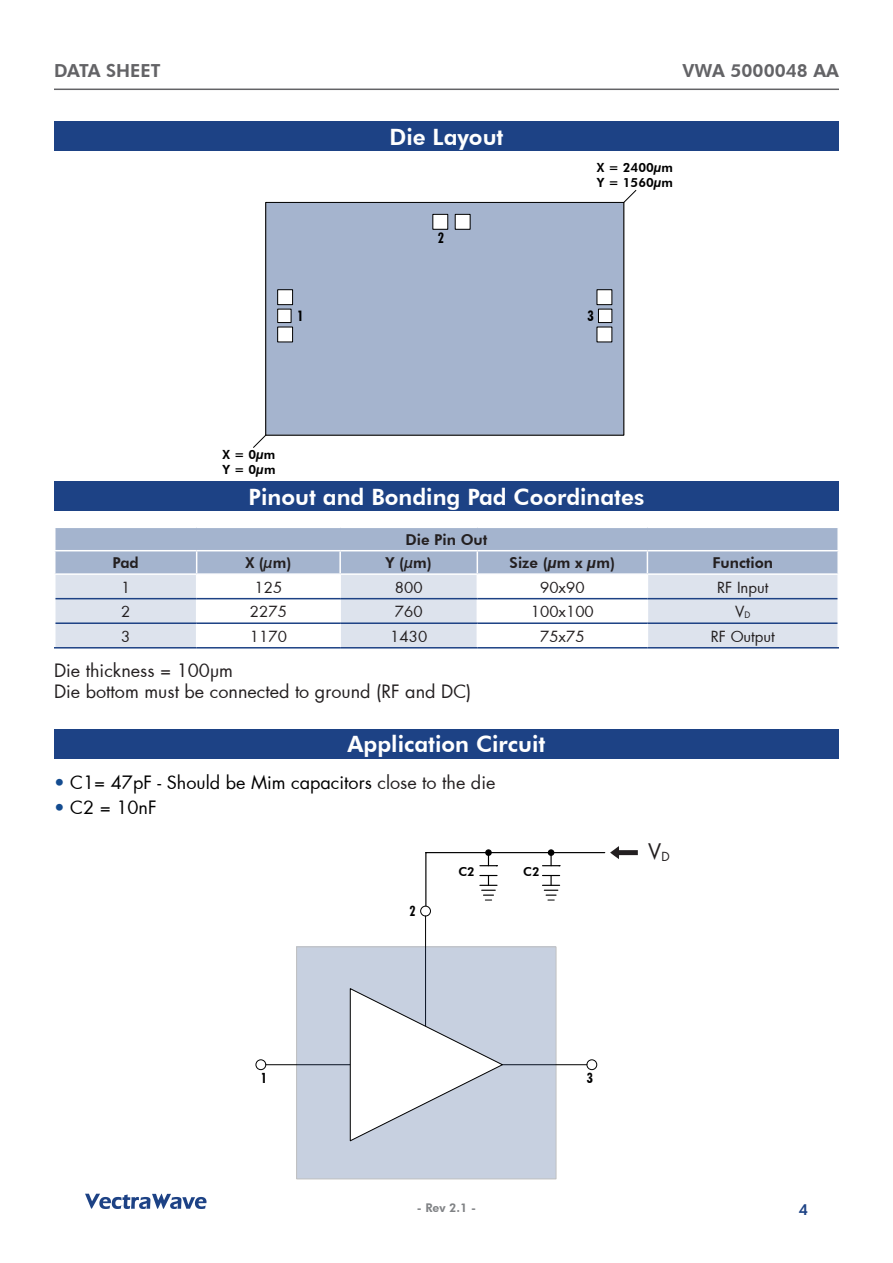
<style>
.page{position:relative;width:893px;height:1263px;background:#fff}
.page>*{position:absolute;margin:0;border:0;box-sizing:border-box;transform-origin:0 0}
.t1{font:800 22.5px "Futura BT";color:#fff}
.t2{font:21px "Futura";color:#231f20}
.t3{font:18px "Futura";color:#231f20}
.t4{font:18px "Futura";color:#000}
.t5{font:800 18px "Futura BT";color:#636366}
.t6{font:15px "Futura";color:#231f20}
.t7{font:800 15px "Futura BT";color:#231f20}
.t8{font:800 15px "Futura BT";color:#1d4285}
.t9{font:700 condensed 14.4px "Futura BT";color:#000}
.t10{font:700 condensed 14.1px "Futura BT";color:#000}
.t11{font:800 12.6px/15.1px "Futura BT";color:#000}
.t12{font:800 12.3px "Futura BT";color:#000}
.t13{font:800 12px "Futura BT";color:#808285}
.s1{font-weight:500}
.s2{font-size:8.7px}
.s3{color:#144c90}
.s4{color:#231f20}
</style>
<div class="page">
<hr style="left:54px;top:89px;width:785px;height:1px;background:#636366">
<svg style="left:85px;top:1194px;width:122px;height:15px"></svg>
<div style="left:54px;top:122px;width:785px;height:29px;background:#1d4285"></div>
<div style="left:54px;top:482px;width:785px;height:29px;background:#1d4285"></div>
<svg style="left:55px;top:527px;width:783px;height:120px"></svg>
<hr style="left:837px;top:599px;width:2px;height:24px;background:#fff">
<hr style="left:56px;top:598px;width:141px;height:1px;background:#1d4285">
<hr style="left:197px;top:598px;width:143px;height:1px;background:#1d4285">
<hr style="left:340px;top:598px;width:137px;height:1px;background:#1d4285">
<hr style="left:477px;top:598px;width:170px;height:1px;background:#1d4285">
<hr style="left:647px;top:598px;width:190px;height:1px;background:#1d4285">
<hr style="left:56px;top:622px;width:141px;height:2px;background:#1d4285">
<hr style="left:197px;top:622px;width:143px;height:2px;background:#1d4285">
<hr style="left:340px;top:622px;width:137px;height:2px;background:#1d4285">
<hr style="left:477px;top:622px;width:170px;height:2px;background:#1d4285">
<hr style="left:647px;top:622px;width:190px;height:2px;background:#1d4285">
<hr style="left:54px;top:647px;width:143px;height:1px;background:#1d4285">
<hr style="left:197px;top:647px;width:143px;height:1px;background:#1d4285">
<hr style="left:340px;top:647px;width:137px;height:1px;background:#1d4285">
<hr style="left:477px;top:647px;width:170px;height:1px;background:#1d4285">
<hr style="left:647px;top:647px;width:192px;height:1px;background:#1d4285">
<div style="left:266px;top:202px;width:358px;height:233px;background:#a5b4ce"></div>
<svg style="left:253px;top:435px;width:13px;height:13px"></svg>
<svg style="left:623px;top:190px;width:13px;height:13px"></svg>
<div style="left:597px;top:290px;width:15px;height:15px;background:#fff"></div>
<div style="left:597px;top:289px;width:15px;height:16px;border:1px solid #000"></div>
<div style="left:598px;top:309px;width:14px;height:14px;background:#fff"></div>
<div style="left:598px;top:309px;width:14px;height:14px;border:1px solid #000"></div>
<div style="left:597px;top:327px;width:15px;height:15px;background:#fff"></div>
<div style="left:455px;top:214px;width:15px;height:15px;background:#fff"></div>
<div style="left:455px;top:214px;width:15px;height:15px;border:1px solid #000"></div>
<div style="left:433px;top:214px;width:15px;height:15px;background:#fff"></div>
<div style="left:433px;top:214px;width:15px;height:15px;border:1px solid #000"></div>
<div style="left:278px;top:309px;width:13px;height:14px;background:#fff"></div>
<div style="left:277px;top:309px;width:14px;height:14px;border:1px solid #000"></div>
<div style="left:278px;top:290px;width:15px;height:15px;background:#fff"></div>
<div style="left:277px;top:289px;width:16px;height:16px;border:1px solid #000"></div>
<div style="left:278px;top:327px;width:15px;height:15px;background:#fff"></div>
<div style="left:277px;top:327px;width:16px;height:15px;border:1px solid #000"></div>
<div style="left:265px;top:202px;width:359px;height:233px;border:1px solid #000"></div>
<div style="left:54px;top:729px;width:785px;height:29px;background:#1d4285"></div>
<hr style="left:502px;top:1064px;width:85px;height:1px;background:#000">
<hr style="left:266px;top:1064px;width:84px;height:1px;background:#000">
<hr style="left:425px;top:916px;width:1px;height:110px;background:#000">
<div style="left:297px;top:947px;width:259px;height:232px;background:#c7d0e0"></div>
<div style="left:420px;top:906px;width:11px;height:10px;border:1px solid #000;border-radius:50%"></div>
<div style="left:587px;top:1059px;width:10px;height:11px;border:1px solid #000;border-radius:50%"></div>
<div style="left:256px;top:1059px;width:10px;height:11px;border:1px solid #000;border-radius:50%"></div>
<hr style="left:425px;top:853px;width:1px;height:53px;background:#000">
<hr style="left:426px;top:852px;width:60px;height:1px;background:#000">
<svg style="left:480px;top:875px;width:17px;height:26px"></svg>
<svg style="left:480px;top:850px;width:17px;height:16px"></svg>
<div style="left:485px;top:849px;width:7px;height:7px;border:1px solid #000;border-radius:50%"></div>
<svg style="left:542px;top:875px;width:18px;height:26px"></svg>
<svg style="left:542px;top:850px;width:18px;height:16px"></svg>
<div style="left:548px;top:849px;width:6px;height:7px;border:1px solid #000;border-radius:50%"></div>
<hr style="left:554px;top:852px;width:51px;height:1px;background:#000">
<hr style="left:491px;top:852px;width:57px;height:1px;background:#000">
<svg style="left:350px;top:988px;width:153px;height:153px"></svg>
<svg style="left:610px;top:846px;width:28px;height:13px"></svg>
<p class="t5" style="left:54px;top:59px;width:108px">DATA SHEET</p>
<p class="t5" style="left:682px;top:59px;width:158px">VWA 5000048 AA</p>
<p class="t1" style="left:389px;top:123px;width:116px">Die Layout</p>
<p class="t9" style="left:438px;top:229px;width:8px">2</p>
<p class="t11" style="left:597px;top:160px;width:78px">X = 2400µm<br>Y = 1560µm</p>
<p class="t9" style="left:297px;top:307px;width:8px">1</p>
<p class="t9" style="left:587px;top:307px;width:8px">3</p>
<p class="t11" style="left:223px;top:447px;width:54px">X = 0µm<br>Y = 0µm</p>
<p class="t1" style="left:249px;top:483px;width:397px">Pinout and Bonding Pad Coordinates</p>
<p class="t7" style="left:405px;top:530px;width:84px">Die Pin Out</p>
<p class="t7" style="left:113px;top:554px;width:28px">Pad</p>
<p class="t7" style="left:245px;top:554px;width:48px">X (<span class="s1">µ</span>m)</p>
<p class="t7" style="left:386px;top:554px;width:48px">Y (<span class="s1">µ</span>m)</p>
<p class="t7" style="left:510px;top:554px;width:107px">Size (µm x µm)</p>
<p class="t7" style="left:712px;top:554px;width:62px">Function</p>
<p class="t6" style="left:121px;top:577px;width:11px">1</p>
<p class="t6" style="left:255px;top:577px;width:29px">125</p>
<p class="t6" style="left:395px;top:577px;width:29px">800</p>
<p class="t6" style="left:540px;top:577px;width:46px">90x90</p>
<p class="t6" style="left:717px;top:577px;width:53px">RF Input</p>
<p class="t6" style="left:121px;top:601px;width:11px">2</p>
<p class="t6" style="left:250px;top:601px;width:38px">2275</p>
<p class="t6" style="left:395px;top:601px;width:29px">760</p>
<p class="t6" style="left:531px;top:601px;width:64px">100x100</p>
<p class="t6" style="left:735px;top:601px;width:17px">V<span class="s2">D</span></p>
<p class="t6" style="left:121px;top:626px;width:11px">3</p>
<p class="t6" style="left:250px;top:626px;width:38px">1170</p>
<p class="t6" style="left:390px;top:626px;width:38px">1430</p>
<p class="t6" style="left:540px;top:626px;width:46px">75x75</p>
<p class="t6" style="left:711px;top:626px;width:66px">RF Output</p>
<p class="t3" style="left:54px;top:658px;width:181px">Die thickness = 100µm</p>
<p class="t3" style="left:54px;top:679px;width:419px">Die bottom must be connected to ground (RF and DC)</p>
<p class="t1" style="left:348px;top:730px;width:199px">Application Circuit</p>
<p class="t4" style="left:54px;top:770px;width:443px"><span class="s3">•</span> C1= 47pF - Should be Mim capacitors <span class="s4">close to the die</span></p>
<p class="t4" style="left:54px;top:795px;width:104px"><span class="s3">•</span> C2 = 10nF</p>
<p class="t10" style="left:409px;top:902px;width:8px">2</p>
<p class="t12" style="left:458px;top:864px;width:18px">C2</p>
<p class="t12" style="left:523px;top:864px;width:18px">C2</p>
<p class="t2" style="left:648px;top:836px;width:23px">V<sub>D</sub></p>
<p class="t10" style="left:261px;top:1070px;width:8px">1</p>
<p class="t10" style="left:587px;top:1070px;width:8px">3</p>
<p class="t13" style="left:417px;top:1201px;width:61px">- Rev 2.1 -</p>
<p class="t8" style="left:799px;top:1200px;width:11px">4</p>
</div>
